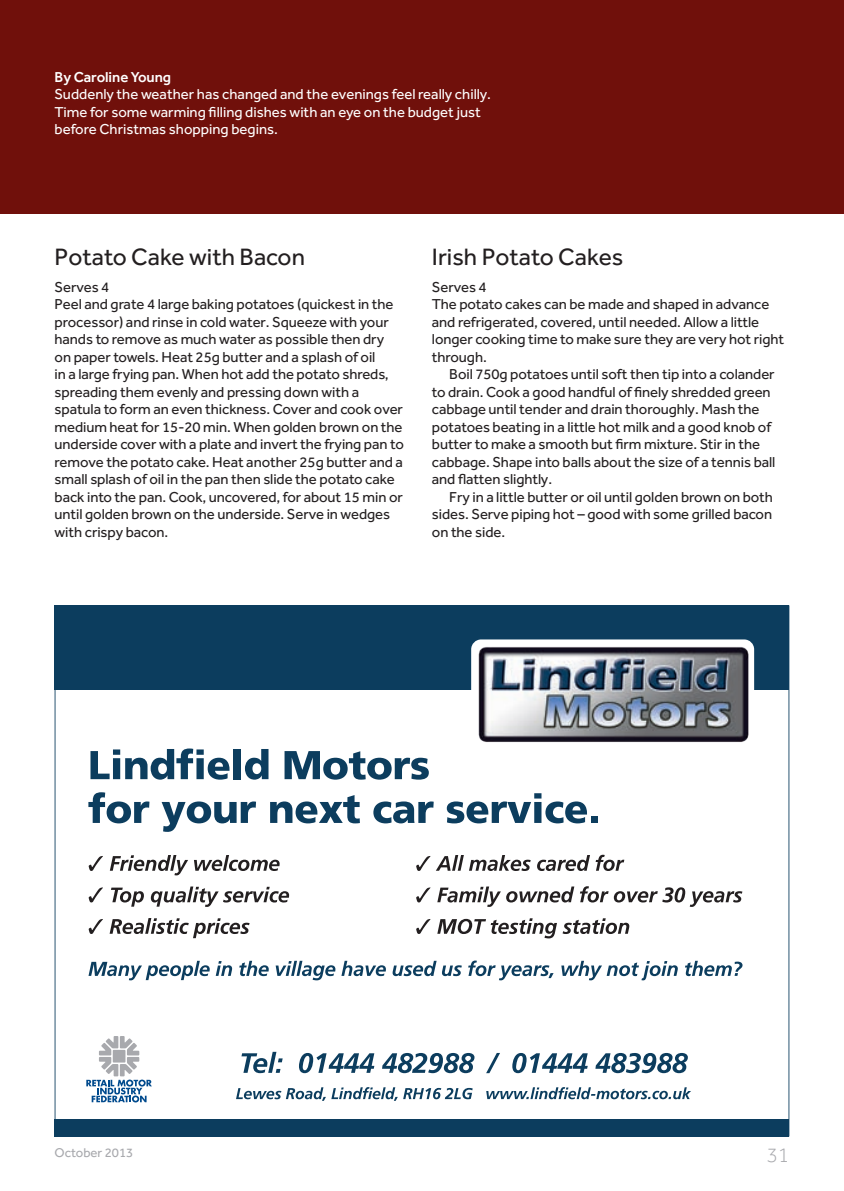
<style>
.page{position:relative;width:844px;height:1191px;background:#fff}
.page>*{position:absolute;margin:0;border:0;box-sizing:border-box;transform-origin:0 0}
.t1{font:24.5px "Effra";color:#231f20}
.t2{font:300 21px "Effra";color:#a8a9ad}
.t3{font:14.88px/17.5px "Effra";letter-spacing:-.005em;color:#231f20}
.t4{font:14.88px/17.5px "Effra";color:#fff}
.t5{font:500 14.88px "Effra";letter-spacing:-.005em;color:#fff}
.t6{font:13.12px "Effra";color:#a8a9ad}
</style>
<div class="page">
<svg style="left:55px;top:689px;width:734px;height:429px"></svg>
<div style="left:55px;top:605px;width:734px;height:84px;background:#0c3d5e"></div>
<div style="left:55px;top:1118px;width:734px;height:18px;background:#0c3d5e"></div>
<div style="left:471px;top:639px;width:283px;height:124px;background:#fff;border-radius:10px"></div>
<svg style="left:86px;top:1036px;width:66px;height:66px"></svg>
<img style="left:473px;top:640px;width:281px;height:102px">
<svg style="left:90px;top:748px;width:139px;height:31px"></svg>
<div style="left:234px;top:749px;width:7px;height:30px;background:#0c3d5e"></div>
<svg style="left:245px;top:749px;width:23px;height:30px"></svg>
<svg style="left:284px;top:751px;width:144px;height:28px"></svg>
<svg style="left:88px;top:792px;width:61px;height:31px"></svg>
<svg style="left:161px;top:801px;width:95px;height:31px"></svg>
<svg style="left:270px;top:795px;width:90px;height:28px"></svg>
<svg style="left:373px;top:801px;width:60px;height:22px"></svg>
<svg style="left:446px;top:793px;width:141px;height:30px"></svg>
<div style="left:590px;top:816px;width:7px;height:7px;background:#0c3d5e"></div>
<svg style="left:88px;top:960px;width:122px;height:20px"></svg>
<svg style="left:216px;top:961px;width:16px;height:15px"></svg>
<svg style="left:239px;top:960px;width:30px;height:16px"></svg>
<svg style="left:275px;top:960px;width:60px;height:20px"></svg>
<svg style="left:341px;top:960px;width:45px;height:16px"></svg>
<svg style="left:392px;top:960px;width:44px;height:16px"></svg>
<svg style="left:442px;top:965px;width:19px;height:11px"></svg>
<svg style="left:468px;top:960px;width:85px;height:20px"></svg>
<svg style="left:561px;top:960px;width:116px;height:20px"></svg>
<svg style="left:684px;top:960px;width:58px;height:16px"></svg>
<svg style="left:241px;top:1051px;width:41px;height:22px"></svg>
<svg style="left:299px;top:1053px;width:75px;height:20px"></svg>
<svg style="left:382px;top:1053px;width:92px;height:20px"></svg>
<svg style="left:486px;top:1053px;width:14px;height:20px"></svg>
<svg style="left:512px;top:1053px;width:75px;height:20px"></svg>
<svg style="left:595px;top:1053px;width:92px;height:20px"></svg>
<svg style="left:236px;top:1087px;width:161px;height:13px"></svg>
<svg style="left:403px;top:1088px;width:69px;height:11px"></svg>
<svg style="left:486px;top:1087px;width:205px;height:12px"></svg>
<svg style="left:89px;top:856px;width:14px;height:15px"></svg>
<svg style="left:110px;top:855px;width:78px;height:20px"></svg>
<svg style="left:194px;top:855px;width:85px;height:16px"></svg>
<svg style="left:89px;top:887px;width:14px;height:15px"></svg>
<svg style="left:111px;top:887px;width:33px;height:19px"></svg>
<svg style="left:151px;top:886px;width:138px;height:21px"></svg>
<svg style="left:89px;top:919px;width:14px;height:15px"></svg>
<svg style="left:110px;top:918px;width:139px;height:20px"></svg>
<svg style="left:416px;top:855px;width:114px;height:16px"></svg>
<svg style="left:537px;top:854px;width:87px;height:17px"></svg>
<svg style="left:416px;top:887px;width:14px;height:15px"></svg>
<svg style="left:437px;top:886px;width:305px;height:21px"></svg>
<svg style="left:416px;top:919px;width:14px;height:15px"></svg>
<svg style="left:437px;top:918px;width:192px;height:20px"></svg>
<div style="left:0;top:0;width:843px;height:213px;background:#70100b"></div>
<p class="t5" style="left:55px;top:68px;width:118px">By Caroline Young</p>
<p class="t4" style="left:55px;top:85px;width:438px">Suddenly the weather has changed and the evenings feel really chilly.<br>Time for some warming filling dishes with an eye on the budget just before Christmas shopping begins.</p>
<h1 class="t1" style="left:55px;top:242px;width:252px">Potato Cake with Bacon</h1>
<p class="t3" style="left:55px;top:278px;width:351px">Serves 4<br>Peel and grate 4 large baking potatoes (quickest in the processor) and rinse in cold water. Squeeze with your hands to remove as much water as possible then dry on paper towels. Heat 25g butter and a splash of oil<br>in a large frying pan. When hot add the potato shreds, spreading them evenly and pressing down with a spatula to form an even thickness. Cover and cook over medium heat for 15-20 min. When golden brown on the underside cover with a plate and invert the frying pan to remove the potato cake. Heat another 25g butter and a small splash of oil in the pan then slide the potato cake back into the pan. Cook, uncovered, for about 15 min or until golden brown on the underside. Serve in wedges with crispy bacon.</p>
<h1 class="t1" style="left:432px;top:242px;width:193px">Irish Potato Cakes</h1>
<p class="t3" style="left:432px;top:278px;width:354px">Serves 4<br>The potato cakes can be made and shaped in advance and refrigerated, covered, until needed. Allow a little longer cooking time to make sure they are very hot right through.</p>
<p class="t3" style="left:432px;top:365px;width:345px;text-indent:17px">Boil 750g potatoes until soft then tip into a colander to drain. Cook a good handful of finely shredded green cabbage until tender and drain thoroughly. Mash the potatoes beating in a little hot milk and a good knob of butter to make a smooth but firm mixture. Stir in the cabbage. Shape into balls about the size of a tennis ball and flatten slightly.</p>
<p class="t3" style="left:432px;top:488px;width:342px;text-align:justify;text-indent:17px">Fry in a little butter or oil until golden brown on both sides. Serve piping hot – good with some grilled bacon on the side.</p>
<p class="t6" style="left:55px;top:1144px;width:80px">October 2013</p>
<h2 class="t2" style="left:766px;top:1143px;width:24px">31</h2>
</div>
